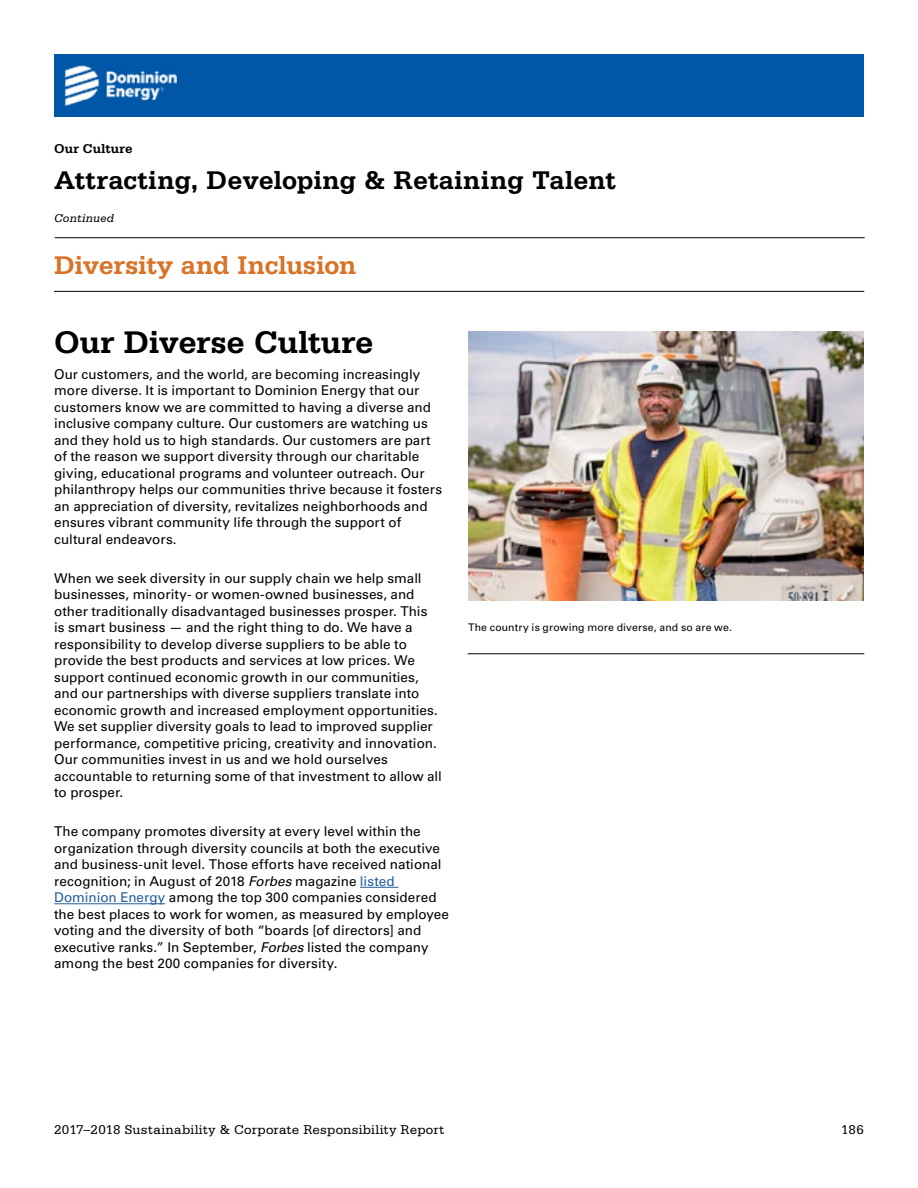
<style>
.page{position:relative;width:918px;height:1188px;background:#fff}
.page>*{position:absolute;margin:0;border:0;box-sizing:border-box;transform-origin:0 0}
.Body-Copy_Header__H4{font:700 33px "Serifa Std";letter-spacing:-.005em;color:#000}
.Header_Section__H2{font:700 27px "Serifa Std";letter-spacing:-.005em;color:#000}
.Header_Sub-Section_S{font:700 27px "Serifa Std";letter-spacing:-.015em;color:#d87428}
.Body-Copy_Paragraph{font:13.5px/16.5px "Univers LT Std";color:#000}
.t1{font:13.5px "Serifa Std";letter-spacing:.02em;color:#000}
.Header_Chapter__H1{font:700 13.5px "Serifa Std";letter-spacing:.01em;color:#000}
.t2{font:italic 12px "Serifa Std";letter-spacing:.015em;color:#000}
.t3{font:10.5px "Univers LT Std";letter-spacing:.01em;color:#000}
.s1{font-style:italic}
.s2{color:#215e9e}
</style>
<div class="page">
<div style="left:54px;top:54px;width:810px;height:62px;background:#0057a8"></div>
<img style="left:64px;top:65px;width:114px;height:42px">
<hr style="left:54px;top:291px;width:810px;height:1px;background:#000">
<hr style="left:55px;top:237px;width:810px;height:1px;background:#000">
<hr style="left:360px;top:887px;width:38px;height:1px;background:#215e9e">
<hr style="left:54px;top:903px;width:111px;height:1px;background:#215e9e">
<img style="left:468px;top:331px;width:396px;height:269px">
<hr style="left:468px;top:653px;width:396px;height:1px;background:#000">
<h1 class="Header_Chapter__H1" style="left:54px;top:141px;width:80px">Our Culture</h1>
<p class="Header_Section__H2" style="left:54px;top:164px;width:564px">Attracting, Developing &amp; Retaining Talent</p>
<p class="t2" style="left:54px;top:211px;width:62px">Continued</p>
<p class="Header_Sub-Section_S" style="left:54px;top:249px;width:305px">Diversity and Inclusion</p>
<p class="Body-Copy_Header__H4" style="left:54px;top:322px;width:321px">Our Diverse Culture</p>
<p class="Body-Copy_Paragraph" style="left:54px;top:366px;width:389px">Our customers, and the world, are becoming increasingly more diverse. It is important to Dominion Energy that our customers know we are committed to having a diverse and inclusive company culture. Our customers are watching us and they hold us to high standards. Our customers are part of the reason we support diversity through our charitable giving, educational programs and volunteer outreach. Our philanthropy helps our communities thrive because it fosters an appreciation of diversity, revitalizes neighborhoods and ensures vibrant community life through the support of cultural endeavors.</p>
<p class="Body-Copy_Paragraph" style="left:54px;top:570px;width:389px">When we seek diversity in our supply chain we help small businesses, minority- or women-owned businesses, and other traditionally disadvantaged businesses prosper. This<br>is smart business — and the right thing to do. We have a responsibility to develop diverse suppliers to be able to provide the best products and services at low prices. We support continued economic growth in our communities, and our partnerships with diverse suppliers translate into economic growth and increased employment opportunities.<br>We set supplier diversity goals to lead to improved supplier performance, competitive pricing, creativity and innovation.<br>Our communities invest in us and we hold ourselves accountable to returning some of that investment to allow all to prosper.</p>
<p class="Body-Copy_Paragraph" style="left:54px;top:823px;width:396px">The company promotes diversity at every level within the organization through diversity councils at both the executive and business-unit level. Those efforts have received national recognition; in August of 2018 <span class="s1">Forbes</span> magazine <span class="s2">listed Dominion Energy</span> among the top 300 companies considered the best places to work for women, as measured by employee voting and the diversity of both “boards [of directors] and executive ranks.” In September, <span class="s1">Forbes</span> listed the company among the best 200 companies for diversity.</p>
<p class="t3" style="left:468px;top:621px;width:266px">The country is growing more diverse, and so are we.</p>
<p class="t1" style="left:54px;top:1122px;width:392px">2017–2018 Sustainability &amp; Corporate Responsibility Report</p>
<p class="t1" style="left:841px;top:1122px;width:24px">186</p>
</div>
